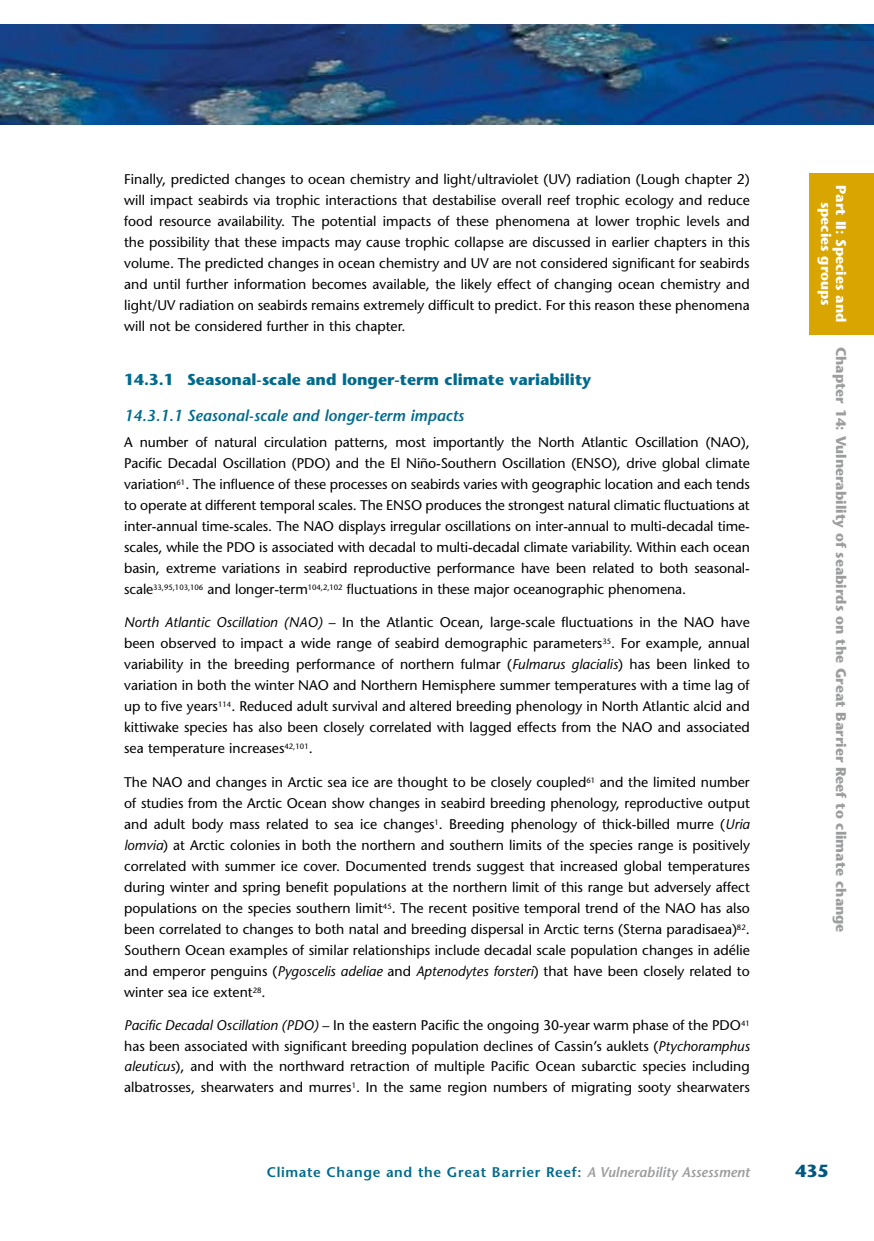
<style>
.page{position:relative;width:874px;height:1241px;background:#fff}
.page>*{position:absolute;margin:0;border:0;box-sizing:border-box;transform-origin:0 0}
.t1{font:700 17.5px "Stone Sans";color:#005782}
.t2{font:700 15.75px "Stone Sans";color:#006a8d}
.t3{font:italic 600 15.75px "Stone Sans";color:#006a8d}
.t4{font:14px/21px "Stone Sans";color:#000;text-align:justify}
.t5{font:700 14px "Stone Sans";color:#9c9d9f}
.t6{font:600 14px "Stone Sans";letter-spacing:.045em;color:#006a8d}
.t7{font:700 14px/14.9px "Stone Sans";color:#fff;text-align:center}
.s1{font-style:italic}
.s2{font-style:italic;color:#9c9d9f}
</style>
<div class="page">
<img style="left:0;top:25px;width:873px;height:99px">
<div style="left:809px;top:173px;width:64px;height:162px;background:#d9a500"></div>
<p class="t4" style="left:124px;top:169px;width:627px">Finally, predicted changes to ocean chemistry and light/ultraviolet (UV) radiation (Lough chapter 2) will impact seabirds via trophic interactions that destabilise overall reef trophic ecology and reduce food resource availability. The potential impacts of these phenomena at lower trophic levels and the possibility that these impacts may cause trophic collapse are discussed in earlier chapters in this volume. The predicted changes in ocean chemistry and UV are not considered significant for seabirds and until further information becomes available, the likely effect of changing ocean chemistry and light/UV radiation on seabirds remains extremely difficult to predict. For this reason these phenomena will not be considered further in this chapter.</p>
<p class="t2" style="left:124px;top:369px;width:468px">14.3.1 Seasonal-scale and longer-term climate variability</p>
<p class="t3" style="left:124px;top:405px;width:341px">14.3.1.1 Seasonal-scale and longer-term impacts</p>
<p class="t4" style="left:124px;top:431px;width:627px">A number of natural circulation patterns, most importantly the North Atlantic Oscillation (NAO), Pacific Decadal Oscillation (PDO) and the El Niño-Southern Oscillation (ENSO), drive global climate variation<sup>61</sup>. The influence of these processes on seabirds varies with geographic location and each tends to operate at different temporal scales. The ENSO produces the strongest natural climatic fluctuations at inter-annual time-scales. The NAO displays irregular oscillations on inter-annual to multi-decadal time&shy;scales, while the PDO is associated with decadal to multi-decadal climate variability. Within each ocean basin, extreme variations in seabird reproductive performance have been related to both seasonal&shy;scale<sup>33,95,103,106</sup> and longer-term<sup>104,2,102</sup> fluctuations in these major oceanographic phenomena.</p>
<p class="t4" style="left:124px;top:611px;width:627px"><span class="s1">North Atlantic Oscillation (NAO)</span> – In the Atlantic Ocean, large-scale fluctuations in the NAO have been observed to impact a wide range of seabird demographic parameters<sup>35</sup>. For example, annual variability in the breeding performance of northern fulmar (<span class="s1">Fulmarus glacialis</span>) has been linked to variation in both the winter NAO and Northern Hemisphere summer temperatures with a time lag of up to five years<sup>114</sup>. Reduced adult survival and altered breeding phenology in North Atlantic alcid and kittiwake species has also been closely correlated with lagged effects from the NAO and associated sea temperature increases<sup>42,101</sup>.</p>
<p class="t4" style="left:124px;top:771px;width:627px">The NAO and changes in Arctic sea ice are thought to be closely coupled<sup>61</sup> and the limited number of studies from the Arctic Ocean show changes in seabird breeding phenology, reproductive output and adult body mass related to sea ice changes<sup>1</sup>. Breeding phenology of thick-billed murre (<span class="s1">Uria lomvia</span>) at Arctic colonies in both the northern and southern limits of the species range is positively correlated with summer ice cover. Documented trends suggest that increased global temperatures during winter and spring benefit populations at the northern limit of this range but adversely affect populations on the species southern limit<sup>45</sup>. The recent positive temporal trend of the NAO has also been correlated to changes to both natal and breeding dispersal in Arctic terns (Sterna paradisaea)<sup>82</sup>.<br>Southern Ocean examples of similar relationships include decadal scale population changes in adélie and emperor penguins (<span class="s1">Pygoscelis adeliae</span> and <span class="s1">Aptenodytes forsteri</span>) that have been closely related to winter sea ice extent<sup>28</sup>.</p>
<p class="t4" style="left:124px;top:1014px;width:627px"><span class="s1">Pacific Decadal Oscillation (PDO)</span> – In the eastern Pacific the ongoing 30-year warm phase of the PDO<sup>41 </sup>has been associated with significant breeding population declines of Cassin’s auklets (<span class="s1">Ptychoramphus aleuticus</span>), and with the northward retraction of multiple Pacific Ocean subarctic species including albatrosses, shearwaters and murres<sup>1</sup>. In the same region numbers of migrating sooty shearwaters</p>
<p class="t7" style="left:848px;top:185px;width:138px;rotate:90deg">Part II: Species and species groups</p>
<p class="t5" style="left:849px;top:346px;width:587px;rotate:90deg">Chapter 14: Vulnerability of seabirds on the Great Barrier Reef to climate change</p>
<p class="t6" style="left:266px;top:1163px;width:484px">Climate Change and the Great Barrier Reef: <span class="s2">A Vulnerability Assessment</span></p>
<p class="t1" style="left:795px;top:1160px;width:35px">435</p>
</div>
